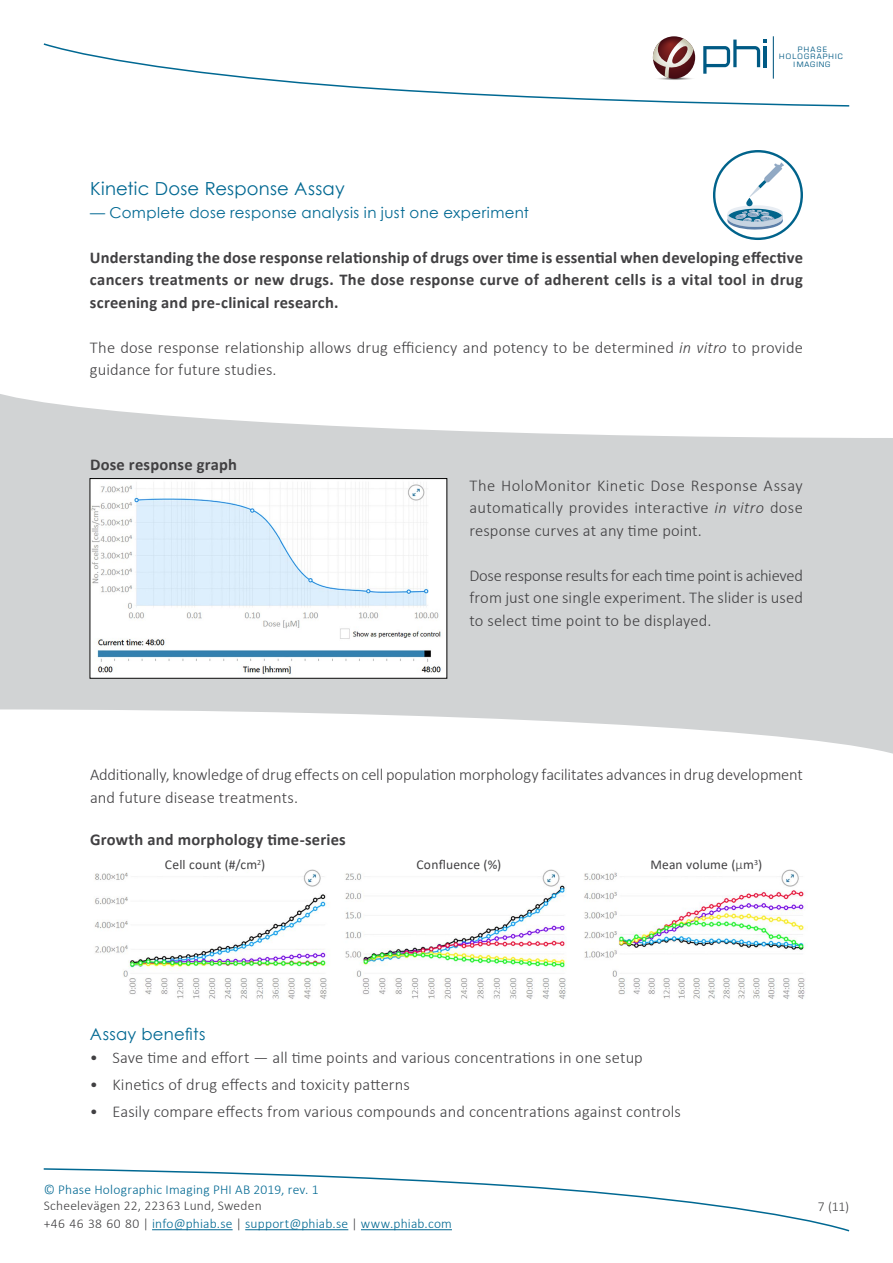
<style>
.page{position:relative;width:893px;height:1263px;background:#fff}
.page>*{position:absolute;margin:0;border:0;box-sizing:border-box;transform-origin:0 0}
.t1{font:18px "Century Gothic";letter-spacing:.015em;color:#006892}
.t2{font:300 16.5px/22.5px "Calibri";letter-spacing:.005em;color:#414042;text-align:justify}
.t3{font:700 16.5px/22.5px "Calibri";letter-spacing:.015em;color:#414042;text-align:justify}
.t4{font:16.5px "Century Gothic";letter-spacing:.015em;color:#006892}
.t5{font:15px "Century Gothic";letter-spacing:.025em;color:#006892}
.t6{font:300 13.5px/18px "Calibri";letter-spacing:.015em;color:#414042}
.t7{font:13.5px "Calibri";letter-spacing:.02em;color:#414042}
.t8{font:300 13.5px "Calibri";letter-spacing:.015em;color:#006892}
.t9{font:8.1px/7.8px "Eurostile";letter-spacing:.15em;color:#005a84;text-align:center}
.s1{font-style:italic}
.s2{font-weight:300}
.s3{color:#006892}
</style>
<div class="page">
<svg style="left:43px;top:42px;width:807px;height:65px"></svg>
<svg style="left:703px;top:40px;width:64px;height:34px"></svg>
<svg style="left:653px;top:36px;width:42px;height:43px"></svg>
<svg style="left:652px;top:39px;width:45px;height:42px"></svg>
<hr style="left:773px;top:36px;width:1px;height:43px;background:#005a84">
<svg style="left:43px;top:1168px;width:807px;height:64px"></svg>
<hr style="left:152px;top:1229px;width:81px;height:1px;background:#006892">
<hr style="left:245px;top:1229px;width:103px;height:1px;background:#006892">
<hr style="left:361px;top:1229px;width:91px;height:1px;background:#006892">
<svg style="left:0;top:394px;width:893px;height:360px;fill:#d1d3d4"></svg>
<svg style="left:713px;top:150px;width:90px;height:90px"></svg>
<div style="left:715px;top:152px;width:85px;height:86px;background:#fff;border-radius:50%"></div>
<svg style="left:727px;top:162px;width:57px;height:68px"></svg>
<img style="left:92px;top:480px;width:353px;height:196px">
<div style="left:90px;top:478px;width:357px;height:200px;border:1px solid #000"></div>
<img style="left:94px;top:869px;width:712px;height:130px">
<p class="t1" style="left:90px;top:176px;width:256px">Kinetic Dose Response Assay</p>
<p class="t5" style="left:90px;top:202px;width:440px">— Complete dose response analysis in just one experiment</p>
<p class="t9" style="left:779px;top:45px;width:65px">PHASE<br>HOLOGRAPHIC<br>IMAGING</p>
<p class="t3" style="left:90px;top:246px;width:714px">Understanding the dose response relationship of drugs over time is essential when developing effective cancers treatments or new drugs. The dose response curve of adherent cells is a vital tool in drug screening and pre-clinical research.</p>
<p class="t2" style="left:90px;top:336px;width:714px">The dose response relationship allows drug efficiency and potency to be determined <span class="s1">in vitro</span> to provide guidance for future studies.</p>
<p class="t3" style="left:90px;top:453px;width:149px">Dose response graph</p>
<p class="t2" style="left:469px;top:474px;width:335px">The HoloMonitor Kinetic Dose Response Assay automatically provides interactive <span class="s1">in vitro</span> dose response curves at any time point.</p>
<p class="t2" style="left:469px;top:564px;width:335px">Dose response results for each time point is achieved from just one single experiment. The slider is used to select time point to be displayed.</p>
<p class="t2" style="left:90px;top:763px;width:714px">Additionally, knowledge of drug effects on cell population morphology facilitates advances in drug development and future disease treatments.</p>
<p class="t3" style="left:90px;top:828px;width:257px">Growth and morphology time-series</p>
<p class="t7" style="left:165px;top:855px;width:102px">Cell count (#/cm<sup>2</sup>)</p>
<p class="t7" style="left:416px;top:855px;width:86px">Confluence (%)</p>
<p class="t7" style="left:650px;top:855px;width:113px">Mean volume (<span class="s2">µ</span>m<sup>3</sup>)</p>
<p class="t4" style="left:90px;top:1022px;width:117px">Assay benefits</p>
<p class="t2" style="left:90px;top:1046px;width:554px">• Save time and effort — all time points and various concentrations in one setup</p>
<p class="t2" style="left:90px;top:1073px;width:321px">• Kinetics of drug effects and toxicity patterns</p>
<p class="t2" style="left:90px;top:1100px;width:592px">• Easily compare effects from various compounds and concentrations against controls</p>
<p class="t8" style="left:44px;top:1181px;width:276px">© Phase Holographic Imaging PHI AB 2019, rev. 1</p>
<p class="t6" style="left:44px;top:1196px;width:410px">Scheelevägen 22, 223 63 Lund, Sweden<br>+46 46 38 60 80 | <span class="s3">info@phiab.se</span> | <span class="s3">support@phiab.se</span> | <span class="s3">www.phiab.com</span></p>
<p class="t6" style="left:818px;top:1197px;width:33px">7 (11)</p>
</div>
